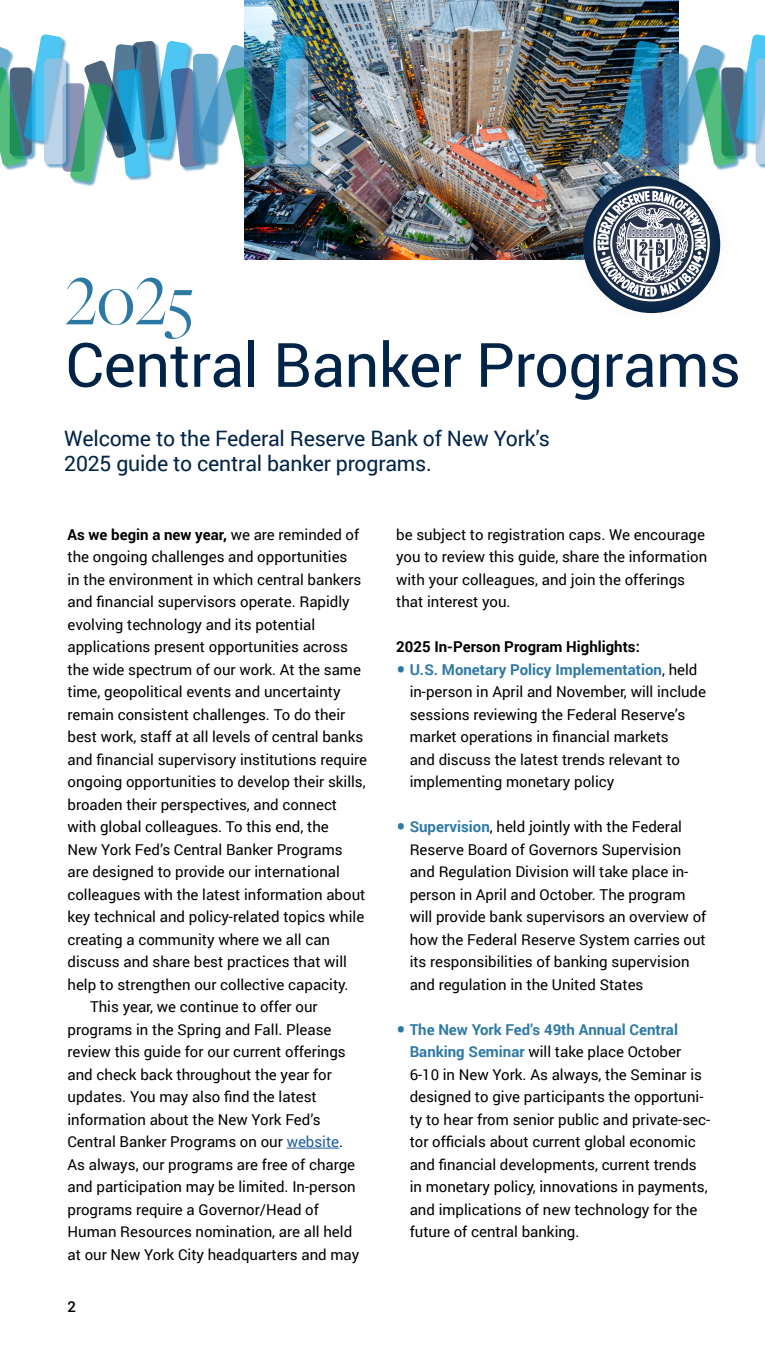
<style>
.page{position:relative;width:765px;height:1350px;background:#fff}
.page>*{position:absolute;margin:0;border:0;box-sizing:border-box;transform-origin:0 0}
.t1{font:73.12px "Freight Big Pro";color:#2d79a6}
.t2{font:61.25px "Roboto";letter-spacing:-.01em;color:#002447}
.t3{font:21.25px/25px "Roboto";letter-spacing:-.01em;color:#002447}
.t4{font:15px/22.5px "Roboto";color:#000}
.t5{font:700 15px "Roboto";color:#000}
.t6{font:500 15px "Roboto";color:#000}
.s1{font-weight:400}
.s2{color:#215e9e}
.s3{font-size:28.75px;color:#2d79a6}
.s4{font-weight:700;color:#2d79a6}
</style>
<div class="page">
<img style="left:244px;top:0;width:435px;height:260px">
<hr style="left:287px;top:1148px;width:52px;height:1px;background:#215e9e">
<svg style="left:62px;top:83px;width:22px;height:89px"></svg>
<svg style="left:63px;top:38px;width:4px;height:21px"></svg>
<svg style="left:305px;top:35px;width:4px;height:24px"></svg>
<svg style="left:48px;top:59px;width:22px;height:110px"></svg>
<svg style="left:44px;top:59px;width:22px;height:105px"></svg>
<svg style="left:305px;top:59px;width:8px;height:110px"></svg>
<svg style="left:286px;top:59px;width:22px;height:105px"></svg>
<svg style="left:4px;top:167px;width:21px;height:4px"></svg>
<svg style="left:0;top:34px;width:63px;height:133px"></svg>
<svg style="left:73px;top:182px;width:23px;height:5px"></svg>
<img style="left:70px;top:34px;width:235px;height:148px">
<img style="left:618px;top:34px;width:147px;height:133px">
<div style="left:569px;top:162px;width:166px;height:164px;background:#bf695e;opacity:.4"></div>
<svg style="left:593px;top:186px;width:117px;height:115px"></svg>
<h1 class="t1" style="left:65px;top:254px;width:130px">2025</h1>
<h2 class="t2" style="left:65px;top:322px;width:677px">Central Banker Programs</h2>
<h3 class="t3" style="left:64px;top:425px;width:487px">Welcome to the Federal Reserve Bank of New York’s<br>2025 guide to central banker programs.</h3>
<p class="t5" style="left:68px;top:524px;width:293px">As we begin a new year, <span class="s1">we are reminded of</span></p>
<p class="t4" style="left:68px;top:545px;width:281px">the ongoing challenges and opportunities</p>
<p class="t4" style="left:68px;top:567px;width:295px">in the environment in which central bankers</p>
<p class="t4" style="left:68px;top:590px;width:284px">and financial supervisors operate. Rapidly</p>
<p class="t4" style="left:68px;top:612px;width:249px">evolving technology and its potential</p>
<p class="t4" style="left:68px;top:635px;width:282px">applications present opportunities across</p>
<p class="t4" style="left:68px;top:657px;width:295px">the wide spectrum of our work. At the same</p>
<p class="t4" style="left:68px;top:680px;width:275px">time, geopolitical events and uncertainty</p>
<p class="t4" style="left:68px;top:702px;width:279px">remain consistent challenges. To do their</p>
<p class="t4" style="left:68px;top:725px;width:297px">best work, staff at all levels of central banks</p>
<p class="t4" style="left:68px;top:747px;width:301px">and financial supervisory institutions require</p>
<p class="t4" style="left:68px;top:770px;width:300px">ongoing opportunities to develop their skills,</p>
<p class="t4" style="left:68px;top:792px;width:271px">broaden their perspectives, and connect</p>
<p class="t4" style="left:68px;top:815px;width:263px">with global colleagues. To this end, the</p>
<p class="t4" style="left:68px;top:837px;width:277px">New York Fed’s Central Banker Programs</p>
<p class="t4" style="left:68px;top:860px;width:274px">are designed to provide our international</p>
<p class="t4" style="left:68px;top:882px;width:299px">colleagues with the latest information about</p>
<p class="t4" style="left:68px;top:905px;width:298px">key technical and policy-related topics while</p>
<p class="t4" style="left:68px;top:927px;width:264px">creating a community where we all can</p>
<p class="t4" style="left:68px;top:950px;width:281px">discuss and share best practices that will</p>
<p class="t4" style="left:68px;top:972px;width:283px">help to strengthen our collective capacity.</p>
<p class="t4" style="left:90px;top:995px;width:229px">This year, we continue to offer our</p>
<p class="t4" style="left:68px;top:1017px;width:266px">programs in the Spring and Fall. Please</p>
<p class="t4" style="left:68px;top:1040px;width:280px">review this guide for our current offerings</p>
<p class="t4" style="left:68px;top:1062px;width:266px">and check back throughout the year for</p>
<p class="t4" style="left:68px;top:1085px;width:251px">updates. You may also find the latest</p>
<p class="t4" style="left:68px;top:1107px;width:255px">information about the New York Fed’s</p>
<p class="t4" style="left:68px;top:1130px;width:277px">Central Banker Programs on our <span class="s2">website</span>.</p>
<p class="t4" style="left:68px;top:1152px;width:289px">As always, our programs are free of charge</p>
<p class="t4" style="left:68px;top:1175px;width:290px">and participation may be limited. In-person</p>
<p class="t4" style="left:68px;top:1197px;width:253px">programs require a Governor/Head of</p>
<p class="t4" style="left:68px;top:1220px;width:286px">Human Resources nomination, are all held</p>
<p class="t4" style="left:68px;top:1242px;width:293px">at our New York City headquarters and may</p>
<p class="t6" style="left:68px;top:1296px;width:10px">2</p>
<p class="t4" style="left:396px;top:522px;width:313px">be subject to registration caps. We encourage you to review this guide, share the information with your colleagues, and join the offerings that interest you.</p>
<p class="t5" style="left:396px;top:636px;width:245px">2025 In-Person Program Highlights:</p>
<p class="t4" style="left:410px;top:657px;width:298px;text-indent:-13px"><span class="s3">•</span> <span class="s4">U.S. Monetary Policy Implementation</span>, held in-person in April and November, will include sessions reviewing the Federal Reserve’s market operations in financial markets<br>and discuss the latest trends relevant to implementing monetary policy</p>
<p class="t4" style="left:410px;top:815px;width:298px;text-indent:-13px"><span class="s3">•</span> <span class="s4">Supervision</span>, held jointly with the Federal Reserve Board of Governors Supervision and Regulation Division will take place in&shy;person in April and October. The program will provide bank supervisors an overview of how the Federal Reserve System carries out its responsibilities of banking supervision and regulation in the United States</p>
<p class="t4" style="left:410px;top:1017px;width:302px;text-indent:-13px"><span class="s3">•</span> <span class="s4">The New York Fed’s 49th Annual Central Banking Seminar</span> will take place October 6-10 in New York. As always, the Seminar is designed to give participants the opportuni&shy;ty to hear from senior public and private-sec&shy;tor officials about current global economic and financial developments, current trends in monetary policy, innovations in payments, and implications of new technology for the future of central banking.</p>
</div>
